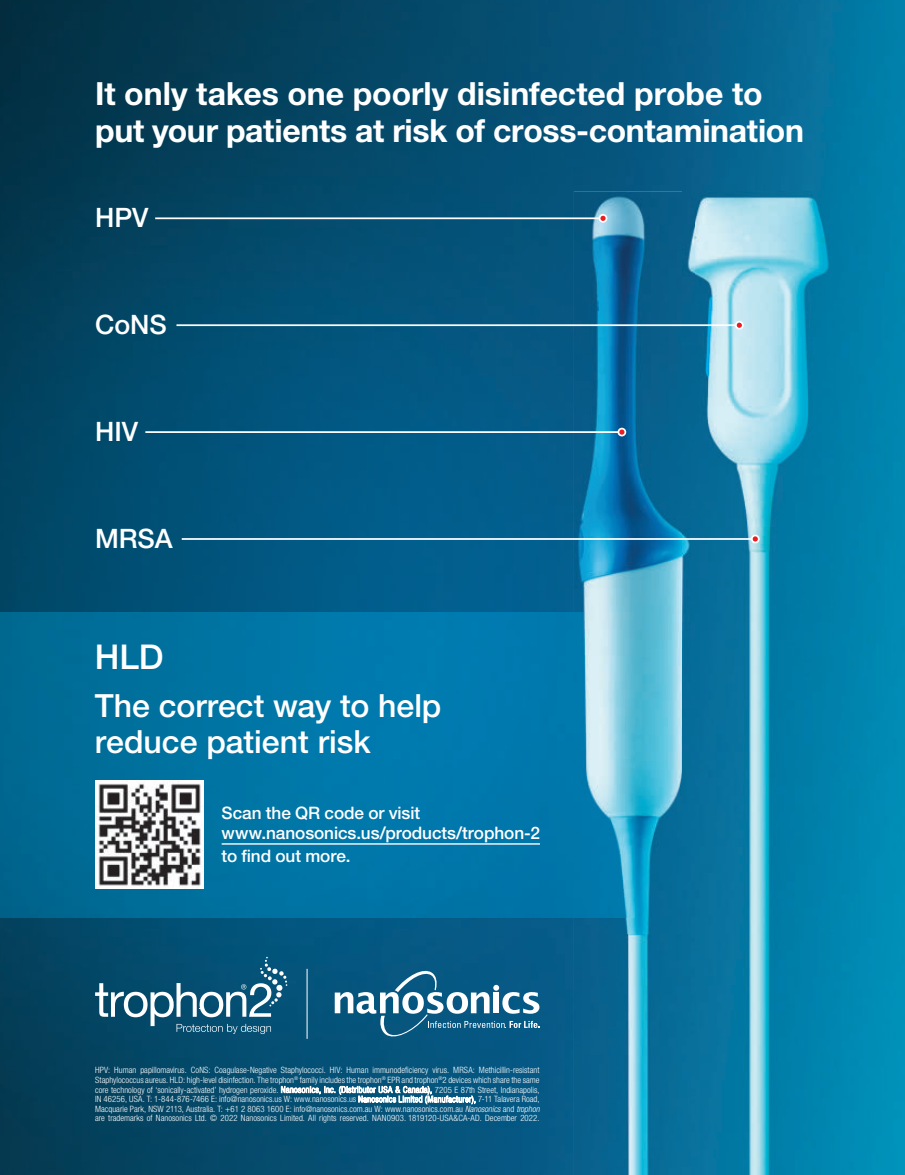
<style>
.page{position:relative;width:905px;height:1175px;background:#fff}
.page>*{position:absolute;margin:0;border:0;box-sizing:border-box;transform-origin:0 0}
.t1{font:500 34.2px "Helvetica Neue LT Pro";color:#fff}
.t2{font:700 31.95px/37.2px "Helvetica Neue LT Pro";letter-spacing:-.005em;color:#fff}
.t3{font:500 31.95px/35.7px "Helvetica Neue LT Pro";color:#fff}
.t4{font:500 26.7px "Helvetica Neue LT Pro";color:#fff}
.t5{font:500 17.25px/19.8px "Helvetica Neue LT Pro";letter-spacing:-.005em;color:#fff}
.t6{font:300 condensed 8.7px/9.6px "Helvetica Neue LT Pro";letter-spacing:.005em;color:#fff;text-align:justify}
.s1{font-style:italic}
</style>
<div class="page">
<img style="left:0;top:0;width:904px;height:1174px">
<img style="left:0;top:613px;width:574px;height:304px">
<img style="left:574px;top:191px;width:259px;height:983px">
<img style="left:683px;top:191px;width:11px;height:983px">
<svg style="left:335px;top:967px;width:204px;height:73px;background:#347698"></svg>
<svg style="left:95px;top:956px;width:192px;height:78px;background:#2a6785"></svg>
<hr style="left:306px;top:968px;width:1px;height:70px;background:#fff">
<hr style="left:222px;top:843px;width:318px;height:1px;background:#fff">
<div style="left:618px;top:429px;width:7px;height:6px;background:#ee1d23;border-radius:50%"></div>
<hr style="left:155px;top:217px;width:444px;height:2px;background:#fff">
<div style="left:598px;top:214px;width:9px;height:9px;border:2px solid #fff;border-radius:50%"></div>
<hr style="left:176px;top:324px;width:559px;height:2px;background:#fff">
<div style="left:735px;top:321px;width:8px;height:8px;border:2px solid #fff;border-radius:50%"></div>
<hr style="left:145px;top:431px;width:473px;height:2px;background:#fff">
<div style="left:617px;top:428px;width:9px;height:8px;border:2px solid #fff;border-radius:50%"></div>
<hr style="left:182px;top:538px;width:569px;height:2px;background:#fff">
<div style="left:751px;top:534px;width:8px;height:9px;border:2px solid #fff;border-radius:50%"></div>
<img style="left:95px;top:780px;width:109px;height:109px">
<h2 class="t2" style="left:95px;top:74px;width:710px">It only takes one poorly disinfected probe to put your patients at risk of cross-contamination</h2>
<h3 class="t4" style="left:95px;top:201px;width:55px">HPV</h3>
<h3 class="t4" style="left:95px;top:308px;width:73px">CoNS</h3>
<h3 class="t4" style="left:95px;top:415px;width:45px">HIV</h3>
<h3 class="t4" style="left:95px;top:522px;width:79px">MRSA</h3>
<h1 class="t1" style="left:95px;top:636px;width:70px">HLD</h1>
<h2 class="t3" style="left:95px;top:688px;width:348px">The correct way to help reduce patient risk</h2>
<h3 class="t5" style="left:222px;top:803px;width:320px">Scan the QR code or visit www.nanosonics.us/products/trophon-2</h3>
<h3 class="t5" style="left:222px;top:845px;width:130px">to find out more.</h3>
<p class="t6" style="left:95px;top:1065px;width:446px">HPV: Human papillomavirus. CoNS: Coagulase-Negative Staphylococci. HIV: Human immunodeficiency virus. MRSA: Methicillin-resistant Staphylococcus aureus. HLD: high-level disinfection. The trophon<sup>®</sup> family includes the trophon<sup>®</sup> EPR and trophon<sup>®</sup>2 devices which share the same core technology of ‘sonically-activated’ hydrogen peroxide. Nanosonics, Inc. (Distributor USA &amp; Canada), 7205 E 87th Street, Indianapolis, IN 46256, USA. T: 1-844-876-7466 E: info@nanosonics.us W: www.nanosonics.us Nanosonics Limited (Manufacturer), 7-11 Talavera Road, Macquarie Park, NSW 2113, Australia. T: +61 2 8063 1600 E: info@nanosonics.com.au W: www.nanosonics.com.au <span class="s1">Nanosonics</span> and <span class="s1">trophon </span>are trademarks of Nanosonics Ltd. © 2022 Nanosonics Limited. All rights reserved. NAN0903. 1819120-USA&amp;CA-AD. December 2022.</p>
</div>
